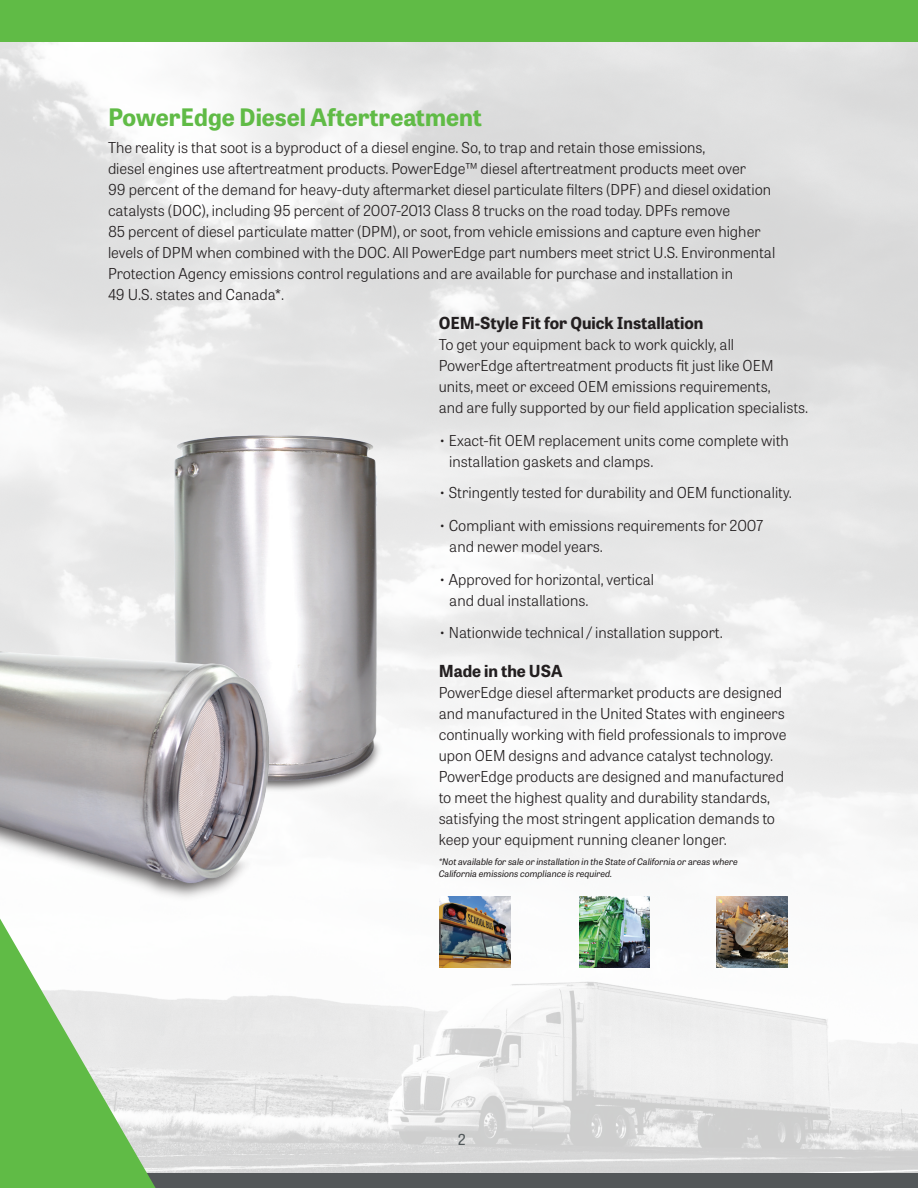
<style>
.page{position:relative;width:918px;height:1188px;background:#fff}
.page>*{position:absolute;margin:0;border:0;box-sizing:border-box;transform-origin:0 0}
.t1{font:700 24px "Tablet Gothic";color:#60bb46}
.t2{font:700 16.5px "Tablet Gothic";color:#231f20}
.t3{font:300 15px/21px "Tablet Gothic";color:#231f20}
.t4{font:15px "Tablet Gothic";color:#51585a}
.t5{font:italic 9px/12px "Tablet Gothic";color:#231f20}
</style>
<div class="page">
<img style="left:0;top:41px;width:918px;height:1133px">
<div style="left:0;top:0;width:918px;height:41px;background:#60bb46"></div>
<div style="left:42px;top:1174px;width:876px;height:14px;background:#535759"></div>
<img style="left:145px;top:420px;width:261px;height:382px">
<img style="left:0;top:639px;width:297px;height:268px">
<svg style="left:0;top:919px;width:156px;height:269px"></svg>
<img style="left:579px;top:896px;width:71px;height:71px">
<img style="left:440px;top:897px;width:71px;height:70px">
<img style="left:717px;top:896px;width:71px;height:71px">
<h1 class="t1" style="left:108px;top:100px;width:375px">PowerEdge Diesel Aftertreatment</h1>
<p class="t3" style="left:108px;top:137px;width:669px">The reality is that soot is a byproduct of a diesel engine. So, to trap and retain those emissions,<br>diesel engines use aftertreatment products. PowerEdge™ diesel aftertreatment products meet over<br>99 percent of the demand for heavy-duty aftermarket diesel particulate filters (DPF) and diesel oxidation catalysts (DOC), including 95 percent of 2007-2013 Class 8 trucks on the road today. DPFs remove<br>85 percent of diesel particulate matter (DPM), or soot, from vehicle emissions and capture even higher levels of DPM when combined with the DOC. All PowerEdge part numbers meet strict U.S. Environmental Protection Agency emissions control regulations and are available for purchase and installation in<br>49 U.S. states and Canada*.</p>
<p class="t2" style="left:439px;top:311px;width:266px">OEM-Style Fit for Quick Installation</p>
<p class="t3" style="left:439px;top:333px;width:371px">To get your equipment back to work quickly, all PowerEdge aftertreatment products fit just like OEM units, meet or exceed OEM emissions requirements,<br>and are fully supported by our field application specialists.</p>
<p class="t3" style="left:449px;top:429px;width:341px;text-indent:-10px">• Exact-fit OEM replacement units come complete with installation gaskets and clamps.</p>
<p class="t3" style="left:439px;top:482px;width:355px">• Stringently tested for durability and OEM functionality.</p>
<p class="t3" style="left:449px;top:515px;width:316px;text-indent:-10px">• Compliant with emissions requirements for 2007 and newer model years.</p>
<p class="t3" style="left:449px;top:569px;width:206px;text-indent:-10px">• Approved for horizontal, vertical and dual installations.</p>
<p class="t3" style="left:439px;top:621px;width:286px">• Nationwide technical / installation support.</p>
<p class="t2" style="left:439px;top:659px;width:125px">Made in the USA</p>
<p class="t3" style="left:439px;top:681px;width:349px">PowerEdge diesel aftermarket products are designed and manufactured in the United States with engineers continually working with field professionals to improve upon OEM designs and advance catalyst technology.<br>PowerEdge products are designed and manufactured to meet the highest quality and durability standards, satisfying the most stringent application demands to keep your equipment running cleaner longer.</p>
<p class="t5" style="left:439px;top:855px;width:301px">*Not available for sale or installation in the State of California or areas where<br>California emissions compliance is required.</p>
<p class="t4" style="left:458px;top:1129px;width:10px">2</p>
</div>
